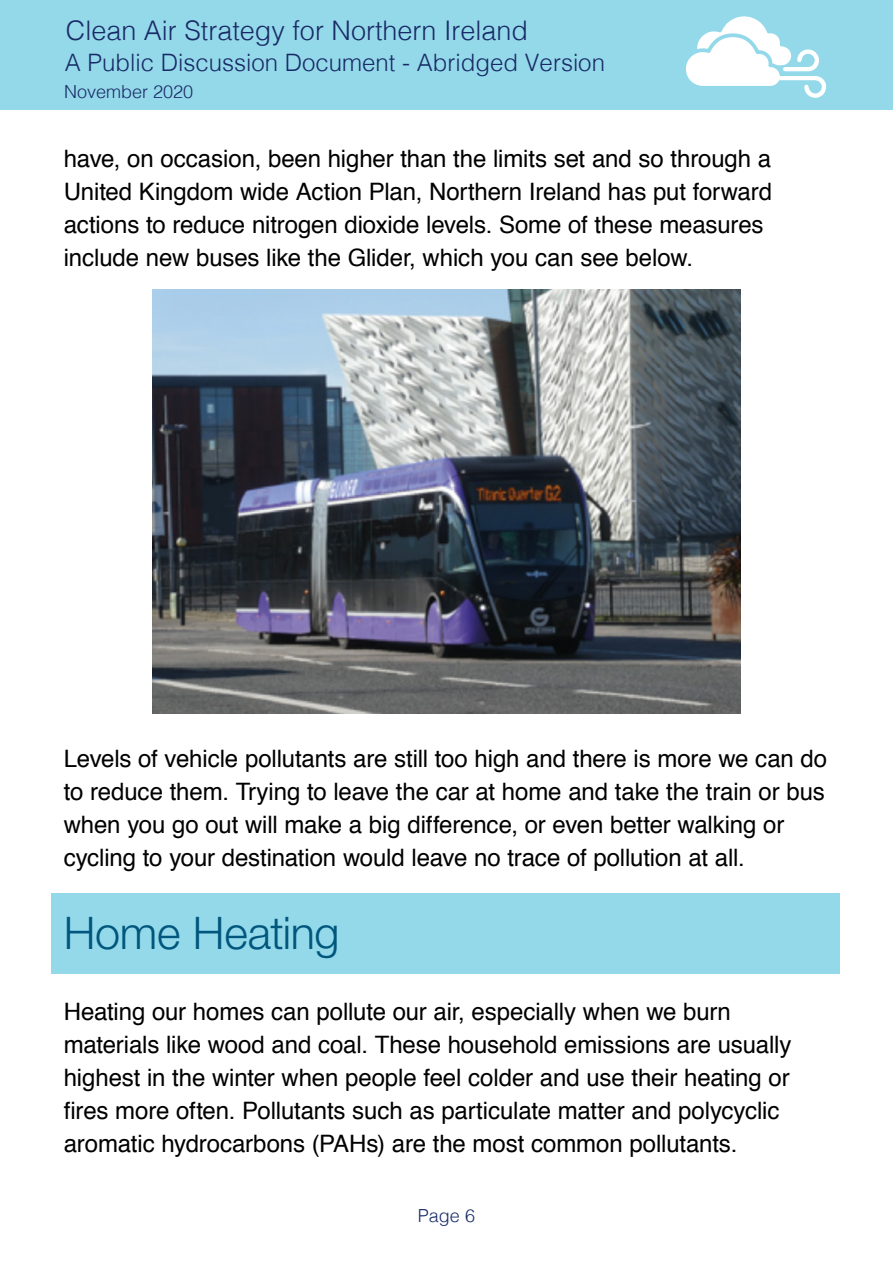
<style>
.page{position:relative;width:893px;height:1263px;background:#fff}
.page>*{position:absolute;margin:0;border:0;box-sizing:border-box;transform-origin:0 0}
._1_1_Header{font:300 45px "Helvetica Neue";letter-spacing:-.005em;color:#00567d}
.t1{font:300 27px "Helvetica";color:#192a67}
._1_3_Body_Text{font:24px/33px "Helvetica";letter-spacing:-.005em;color:#000}
.t2{font:300 24px "Helvetica";color:#192a67}
.t3{font:300 18px "Helvetica";color:#192a67}
</style>
<div class="page">
<div style="left:0;top:0;width:893px;height:109px;background:#94d9e9"></div>
<svg style="left:686px;top:16px;width:140px;height:82px"></svg>
<div style="left:51px;top:893px;width:789px;height:80px;background:#94d9e9"></div>
<img style="left:152px;top:290px;width:589px;height:424px">
<p class="t1" style="left:66px;top:7px;width:464px">Clean Air Strategy for Northern Ireland</p>
<p class="t3" style="left:64px;top:76px;width:131px">November 2020</p>
<p class="t2" style="left:65px;top:43px;width:542px">A Public Discussion Document - Abridged Version</p>
<p class="_1_3_Body_Text" style="left:64px;top:142px;width:710px">have, on occasion, been higher than the limits set and so through a United Kingdom wide Action Plan, Northern Ireland has put forward actions to reduce nitrogen dioxide levels. Some of these measures include new buses like the Glider, which you can see below.</p>
<p class="_1_3_Body_Text" style="left:64px;top:741px;width:765px">Levels of vehicle pollutants are still too high and there is more we can do to reduce them. Trying to leave the car at home and take the train or bus when you go out will make a big difference, or even better walking or cycling to your destination would leave no trace of pollution at all.</p>
<p class="_1_1_Header" style="left:64px;top:905px;width:277px">Home Heating</p>
<p class="_1_3_Body_Text" style="left:64px;top:995px;width:729px">Heating our homes can pollute our air, especially when we burn materials like wood and coal. These household emissions are usually highest in the winter when people feel colder and use their heating or fires more often. Pollutants such as particulate matter and polycyclic aromatic hydrocarbons (PAHs) are the most common pollutants.</p>
<p class="t3" style="left:418px;top:1200px;width:59px">Page 6</p>
</div>
